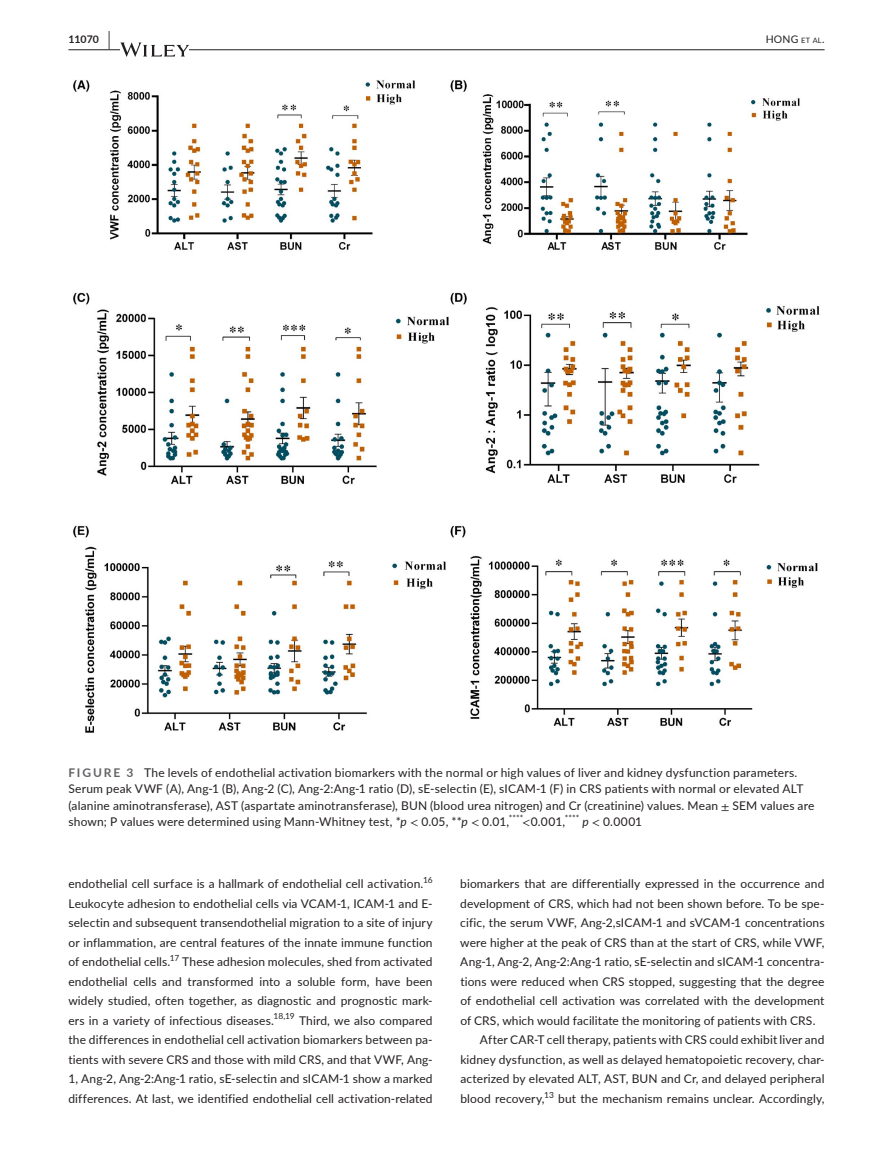
<style>
.page{position:relative;width:893px;height:1174px;background:#fff}
.page>*{position:absolute;margin:0;border:0;box-sizing:border-box;transform-origin:0 0}
.t1{font:12px/19.5px "Lato";letter-spacing:.01em;color:#231f20;text-align:justify}
.t2{font:10.5px "Lato";color:#231f20}
.t3{font:700 10.5px "Lato";color:#231f20}
.t4{font:8.4px "Lato";color:#231f20}
.s1{font-size:19.5px}
.s2{font-size:7.35px}
.s3{font-weight:700;color:#636366}
.s4{font-family:"STIX"}
.s5{font-style:italic}
</style>
<div class="page">
<hr style="left:68px;top:49px;width:756px;height:1px;background:#231f20">
<svg style="left:120px;top:42px;width:69px;height:15px"></svg>
<img style="left:73px;top:80px;width:747px;height:653px">
<p class="t3" style="left:68px;top:31px;width:43px">11070 <span class="s1">|</span></p>
<p class="t2" style="left:766px;top:31px;width:60px">HONG <span class="s2">et al</span>.</p>
<p class="t1" style="left:68px;top:763px;width:748px;line-height:16.5px;text-align:left"><span class="s3">FIGURE 3</span> The levels of endothelial activation biomarkers with the normal or high values of liver and kidney dysfunction parameters.<br>Serum peak VWF (A), Ang-1 (B), Ang-2 (C), Ang-2:Ang-1 ratio (D), sE-selectin (E), sICAM-1 (F) in CRS patients with normal or elevated ALT (alanine aminotransferase), AST (aspartate aminotransferase), BUN (blood urea nitrogen) and Cr (creatinine) values. Mean <span class="s4">±</span> SEM values are shown; P values were determined using Mann-Whitney test, *<span class="s5">p</span> <span class="s4">&lt;</span> 0.05, **<span class="s5">p</span> <span class="s4">&lt;</span> 0.01,</p>
<p class="t4" style="left:509px;top:812px;width:16px">****</p>
<p class="t4" style="left:565px;top:812px;width:16px">****</p>
<p class="t1" style="left:522px;top:811px;width:44px"><span class="s4">&lt;</span>0.001,</p>
<p class="t1" style="left:582px;top:811px;width:61px"><span class="s5">p</span> <span class="s4">&lt;</span> 0.0001</p>
<p class="t1" style="left:68px;top:873px;width:356px">endothelial cell surface is a hallmark of endothelial cell activation.</p>
<p class="t4" style="left:423px;top:874px;width:11px">16</p>
<p class="t1" style="left:68px;top:893px;width:366px">Leukocyte adhesion to endothelial cells via VCAM-1, ICAM-1 and E&shy;selectin and subsequent transendothelial migration to a site of injury or inflammation, are central features of the innate immune function of endothelial cells.</p>
<p class="t4" style="left:170px;top:952px;width:11px">17</p>
<p class="t1" style="left:68px;top:951px;width:366px;text-indent:114px">These adhesion molecules, shed from activated endothelial cells and transformed into a soluble form, have been widely studied, often together, as diagnostic and prognostic mark&shy;ers in a variety of infectious diseases.<sup>18,19</sup> Third, we also compared the differences in endothelial cell activation biomarkers between pa&shy;tients with severe CRS and those with mild CRS, and that VWF, Ang-1, Ang-2, Ang-2:Ang-1 ratio, sE-selectin and sICAM-1 show a marked differences. At last, we identified endothelial cell activation-related</p>
<p class="t1" style="left:460px;top:873px;width:366px">biomarkers that are differentially expressed in the occurrence and</p>
<p class="t1" style="left:460px;top:893px;width:366px">development of CRS, which had not been shown before. To be spe-</p>
<p class="t1" style="left:460px;top:912px;width:366px">cific, the serum VWF, Ang-2,sICAM-1 and sVCAM-1 concentrations</p>
<p class="t1" style="left:460px;top:932px;width:366px">were higher at the peak of CRS than at the start of CRS, while VWF,</p>
<p class="t1" style="left:460px;top:951px;width:366px">Ang-1, Ang-2, Ang-2:Ang-1 ratio, sE-selectin and sICAM-1 concentra-</p>
<p class="t1" style="left:460px;top:971px;width:366px">tions were reduced when CRS stopped, suggesting that the degree</p>
<p class="t1" style="left:460px;top:990px;width:366px">of endothelial cell activation was correlated with the development</p>
<p class="t1" style="left:460px;top:1010px;width:357px">of CRS, which would facilitate the monitoring of patients with CRS.</p>
<p class="t1" style="left:480px;top:1029px;width:346px">After CAR-T cell therapy, patients with CRS could exhibit liver and</p>
<p class="t1" style="left:460px;top:1049px;width:366px">kidney dysfunction, as well as delayed hematopoietic recovery, char-</p>
<p class="t1" style="left:460px;top:1068px;width:366px">acterized by elevated ALT, AST, BUN and Cr, and delayed peripheral</p>
<p class="t1" style="left:460px;top:1088px;width:366px">blood recovery,<sup>13</sup> but the mechanism remains unclear. Accordingly,</p>
</div>
